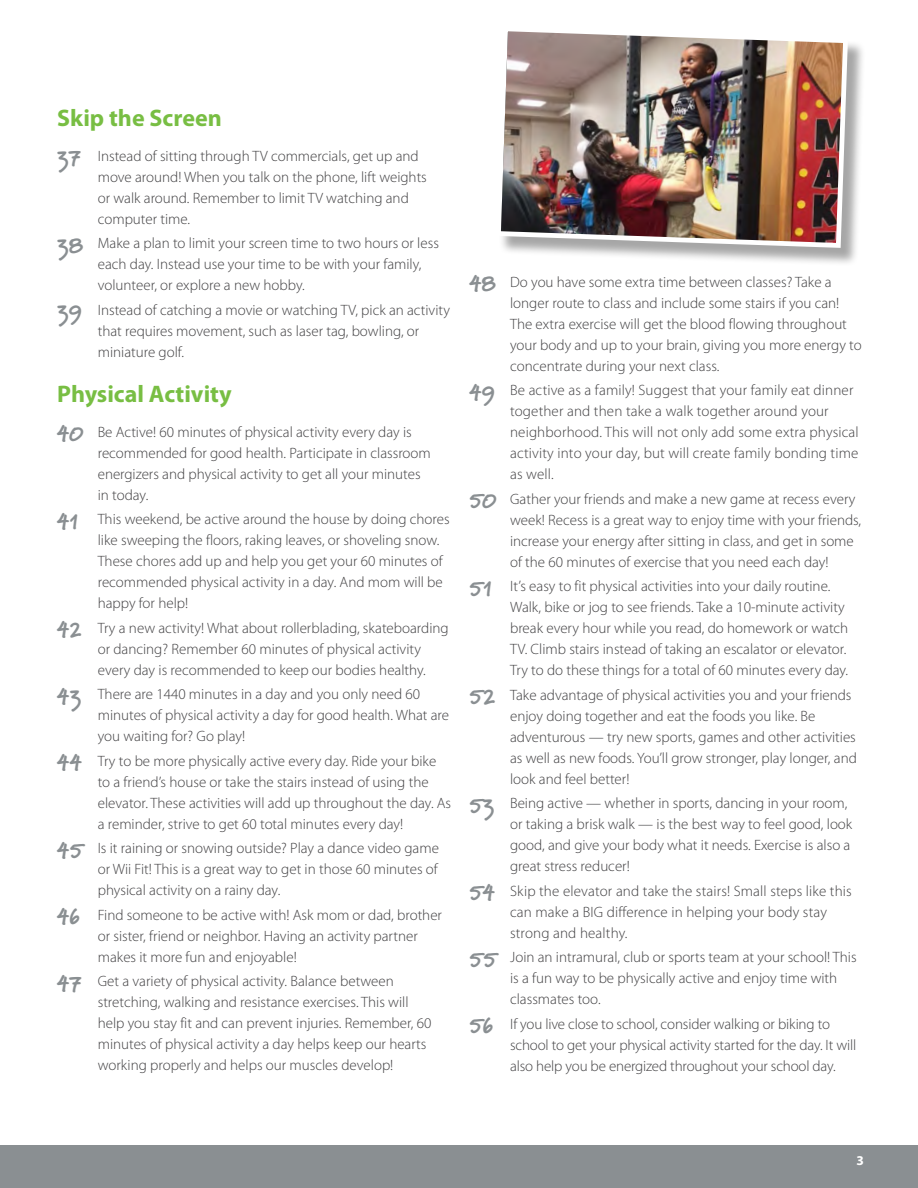
<style>
.page{position:relative;width:918px;height:1188px;background:#fff}
.page>*{position:absolute;margin:0;border:0;box-sizing:border-box;transform-origin:0 0}
.Header1{font:700 24px "Myriad Pro";color:#78be43}
.Numbered_List{font:300 15px/21px "Myriad Pro";color:#414042}
.t1{font:700 13.5px "Myriad Pro";color:#fff}
.s1{font-family:"Marydale";font-weight:900;font-size:22.5px;color:#8a8f92}
</style>
<div class="page">
<div style="left:0;top:1145px;width:918px;height:43px;background:#8a8f92"></div>
<div style="left:499px;top:29px;width:367px;height:237px;background:#000;opacity:.35"></div>
<img style="left:499px;top:29px;width:351px;height:221px">
<p class="Header1" style="left:57px;top:102px;width:166px">Skip the Screen</p>
<p class="Numbered_List" style="left:98px;top:145px;width:331px;text-indent:-41px"><span class="s1">37</span> Instead of sitting through TV commercials, get up and move around! When you talk on the phone, lift weights or walk around. Remember to limit TV watching and computer time.</p>
<p class="Numbered_List" style="left:98px;top:233px;width:343px;text-indent:-41px"><span class="s1">38</span> Make a plan to limit your screen time to two hours or less each day. Instead use your time to be with your family, volunteer, or explore a new hobby.</p>
<p class="Numbered_List" style="left:98px;top:299px;width:354px;text-indent:-41px"><span class="s1">39</span> Instead of catching a movie or watching TV, pick an activity that requires movement, such as laser tag, bowling, or miniature golf.</p>
<p class="Header1" style="left:57px;top:379px;width:176px">Physical Activity</p>
<p class="Numbered_List" style="left:98px;top:422px;width:335px;text-indent:-41px"><span class="s1">40</span> Be Active! 60 minutes of physical activity every day is recommended for good health. Participate in classroom energizers and physical activity to get all your minutes in today.</p>
<p class="Numbered_List" style="left:98px;top:509px;width:354px;text-indent:-41px"><span class="s1">41</span> This weekend, be active around the house by doing chores like sweeping the floors, raking leaves, or shoveling snow.<br>These chores add up and help you get your 60 minutes of recommended physical activity in a day. And mom will be happy for help!</p>
<p class="Numbered_List" style="left:98px;top:618px;width:353px;text-indent:-41px"><span class="s1">42</span> Try a new activity! What about rollerblading, skateboarding or dancing? Remember 60 minutes of physical activity every day is recommended to keep our bodies healthy.</p>
<p class="Numbered_List" style="left:98px;top:684px;width:353px;text-indent:-41px"><span class="s1">43</span> There are 1440 minutes in a day and you only need 60 minutes of physical activity a day for good health. What are you waiting for? Go play!</p>
<p class="Numbered_List" style="left:98px;top:751px;width:355px;text-indent:-41px"><span class="s1">44</span> Try to be more physically active every day. Ride your bike to a friend’s house or take the stairs instead of using the elevator. These activities will add up throughout the day. As a reminder, strive to get 60 total minutes every day!</p>
<p class="Numbered_List" style="left:98px;top:838px;width:343px;text-align:justify;text-indent:-41px"><span class="s1">45</span> Is it raining or snowing outside? Play a dance video game or Wii Fit! This is a great way to get in those 60 minutes of physical activity on a rainy day.</p>
<p class="Numbered_List" style="left:98px;top:905px;width:346px;text-indent:-41px"><span class="s1">46</span> Find someone to be active with! Ask mom or dad, brother or sister, friend or neighbor. Having an activity partner makes it more fun and enjoyable!</p>
<p class="Numbered_List" style="left:98px;top:971px;width:335px;text-indent:-41px"><span class="s1">47</span> Get a variety of physical activity. Balance between stretching, walking and resistance exercises. This will help you stay fit and can prevent injuries. Remember, 60 minutes of physical activity a day helps keep our hearts working properly and helps our muscles develop!</p>
<p class="Numbered_List" style="left:510px;top:272px;width:353px;text-indent:-40px"><span class="s1">48</span> Do you have some extra time between classes? Take a longer route to class and include some stairs if you can!<br>The extra exercise will get the blood flowing throughout your body and up to your brain, giving you more energy to concentrate during your next class.</p>
<p class="Numbered_List" style="left:510px;top:380px;width:350px;text-indent:-40px"><span class="s1">49</span> Be active as a family! Suggest that your family eat dinner together and then take a walk together around your neighborhood. This will not only add some extra physical activity into your day, but will create family bonding time as well.</p>
<p class="Numbered_List" style="left:510px;top:489px;width:353px;text-indent:-40px"><span class="s1">50</span> Gather your friends and make a new game at recess every week! Recess is a great way to enjoy time with your friends, increase your energy after sitting in class, and get in some of the 60 minutes of exercise that you need each day!</p>
<p class="Numbered_List" style="left:510px;top:576px;width:340px;text-indent:-40px"><span class="s1">51</span> It’s easy to fit physical activities into your daily routine.<br>Walk, bike or jog to see friends. Take a 10-minute activity break every hour while you read, do homework or watch TV. Climb stairs instead of taking an escalator or elevator.<br>Try to do these things for a total of 60 minutes every day.</p>
<p class="Numbered_List" style="left:510px;top:685px;width:348px;text-indent:-40px"><span class="s1">52</span> Take advantage of physical activities you and your friends enjoy doing together and eat the foods you like. Be adventurous — try new sports, games and other activities as well as new foods. You’ll grow stronger, play longer, and look and feel better!</p>
<p class="Numbered_List" style="left:510px;top:793px;width:344px;text-indent:-40px"><span class="s1">53</span> Being active — whether in sports, dancing in your room, or taking a brisk walk — is the best way to feel good, look good, and give your body what it needs. Exercise is also a great stress reducer!</p>
<p class="Numbered_List" style="left:510px;top:881px;width:343px;text-indent:-40px"><span class="s1">54</span> Skip the elevator and take the stairs! Small steps like this can make a BIG difference in helping your body stay strong and healthy.</p>
<p class="Numbered_List" style="left:510px;top:947px;width:348px;text-indent:-40px"><span class="s1">55</span> Join an intramural, club or sports team at your school! This is a fun way to be physically active and enjoy time with classmates too.</p>
<p class="Numbered_List" style="left:510px;top:1014px;width:348px;text-indent:-40px"><span class="s1">56</span> If you live close to school, consider walking or biking to school to get your physical activity started for the day. It will also help you be energized throughout your school day.</p>
<p class="t1" style="left:857px;top:1152px;width:9px">3</p>
</div>
